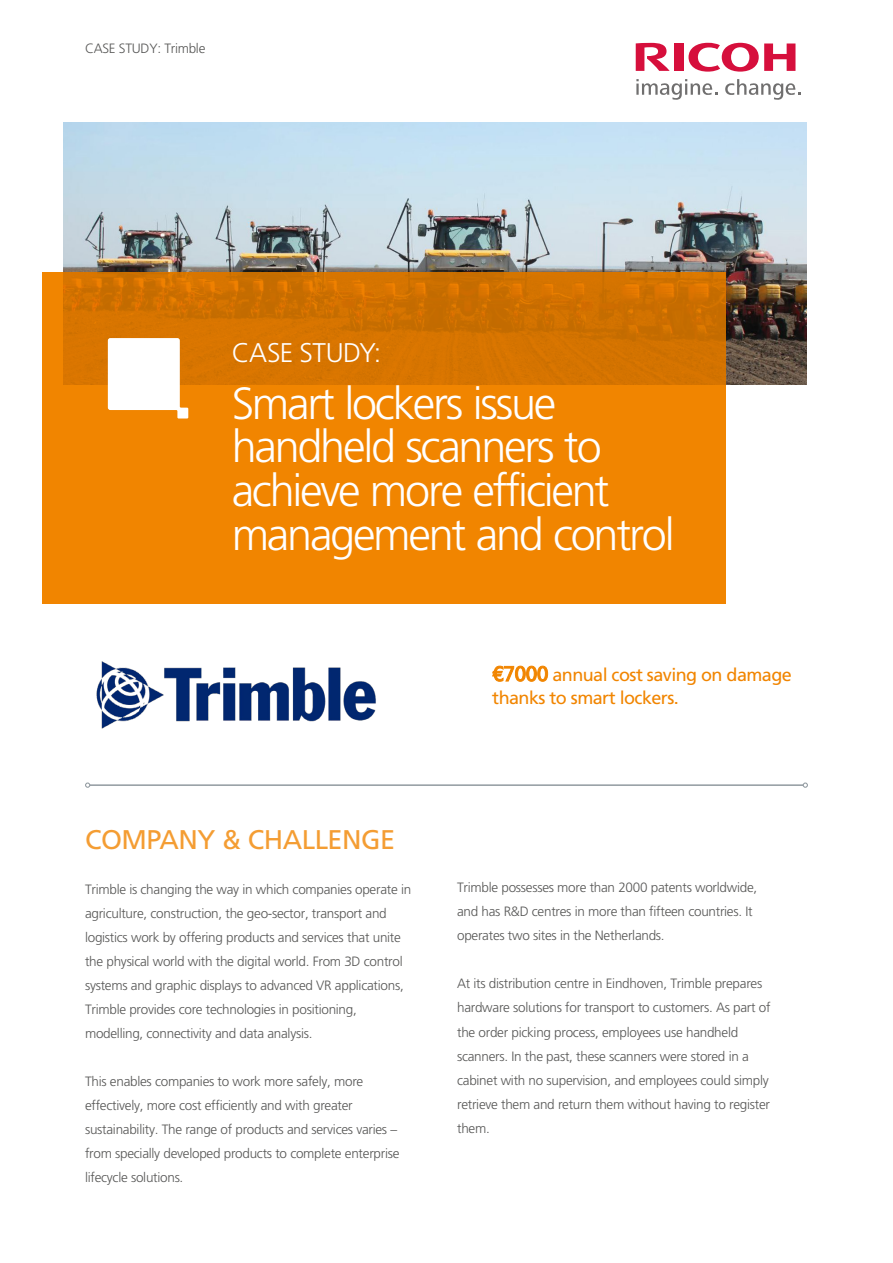
<style>
.page{position:relative;width:893px;height:1263px;background:#fff}
.page>*{position:absolute;margin:0;border:0;box-sizing:border-box;transform-origin:0 0}
.t1{font:300 45px/43.7px "Frutiger";letter-spacing:-.05em;color:#fff}
.t2{font:27px "Frutiger";letter-spacing:-.02em;color:#f49d33}
.t3{font:300 27px "Frutiger";letter-spacing:-.02em;color:#fff}
.t4{font:18px/23px "Frutiger";letter-spacing:-.03em;color:#f18500}
.t5{font:300 13.5px/24px "Frutiger";letter-spacing:-.02em;color:#575756}
.s1{font-size:21px}
</style>
<div class="page">
<img style="left:63px;top:122px;width:743px;height:263px">
<svg style="left:43px;top:272px;width:682px;height:332px;background:#e77f00"></svg>
<hr style="left:90px;top:784px;width:713px;height:2px;background:#919aa0">
<svg style="left:85px;top:782px;width:5px;height:6px"></svg>
<svg style="left:803px;top:782px;width:5px;height:6px"></svg>
<svg style="left:108px;top:338px;width:80px;height:80px"></svg>
<svg style="left:688px;top:43px;width:107px;height:29px"></svg>
<div style="left:674px;top:44px;width:9px;height:27px;background:#d60f3c"></div>
<svg style="left:636px;top:43px;width:34px;height:28px"></svg>
<svg style="left:636px;top:79px;width:81px;height:21px"></svg>
<svg style="left:725px;top:79px;width:75px;height:21px"></svg>
<img style="left:96px;top:661px;width:280px;height:68px">
<p class="t5" style="left:85px;top:36px;width:122px">CASE STUDY: Trimble</p>
<h2 class="t3" style="left:232px;top:337px;width:151px">CASE STUDY:</h2>
<h1 class="t1" style="left:232px;top:382px;width:444px">Smart lockers issue handheld scanners to achieve more efficient management and control</h1>
<h3 class="t4" style="left:492px;top:663px;width:301px"><span class="s1">€7000</span> annual cost saving on damage thanks to smart lockers.</h3>
<h2 class="t2" style="left:85px;top:824px;width:312px">COMPANY &amp; CHALLENGE</h2>
<p class="t5" style="left:85px;top:878px;width:328px">Trimble is changing the way in which companies operate in agriculture, construction, the geo-sector, transport and logistics work by offering products and services that unite the physical world with the digital world. From 3D control systems and graphic displays to advanced VR applications, Trimble provides core technologies in positioning, modelling, connectivity and data analysis.</p>
<p class="t5" style="left:85px;top:1070px;width:316px">This enables companies to work more safely, more effectively, more cost efficiently and with greater sustainability. The range of products and services varies – from specially developed products to complete enterprise lifecycle solutions.</p>
<p class="t5" style="left:457px;top:876px;width:302px">Trimble possesses more than 2000 patents worldwide, and has R&amp;D centres in more than fifteen countries. It operates two sites in the Netherlands.</p>
<p class="t5" style="left:457px;top:972px;width:315px">At its distribution centre in Eindhoven, Trimble prepares hardware solutions for transport to customers. As part of the order picking process, employees use handheld scanners. In the past, these scanners were stored in a cabinet with no supervision, and employees could simply retrieve them and return them without having to register them.</p>
</div>
